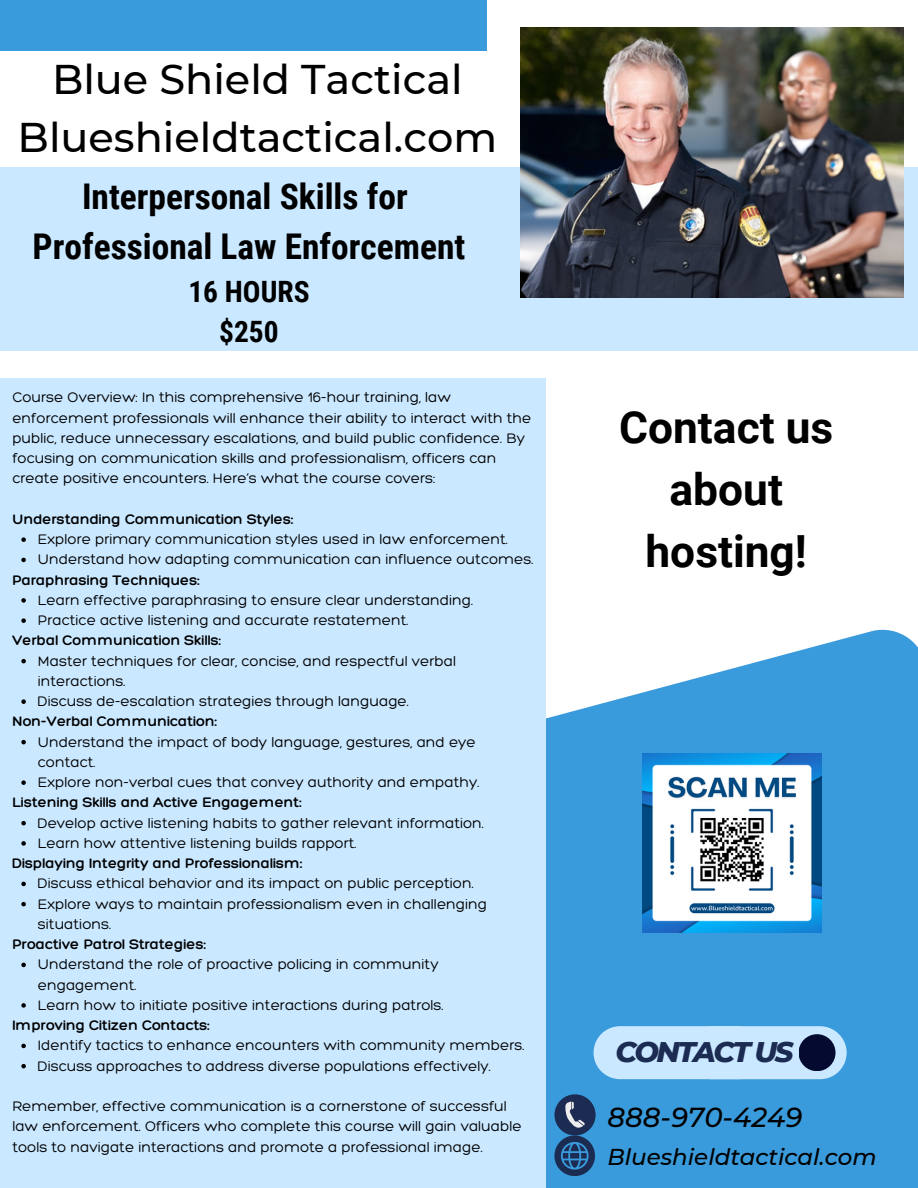
<style>
.page{position:relative;width:918px;height:1188px;background:#fff}
.page>*{position:absolute;margin:0;border:0;box-sizing:border-box;transform-origin:0 0}
.t1{font:700 44.25px/61.8px "Roboto";color:#000;text-align:center}
.t2{font:500 41.4px/57.3px "Montserrat";color:#000;text-align:center}
.t3{font:700 35.4px/49.5px "Roboto Condensed";color:#000;text-align:center}
.t4{font:700 29.4px/40.5px "Roboto Condensed";color:#000;text-align:center}
.t5{font:italic 800 28.95px "Montserrat";letter-spacing:-.085em;color:#1c2b52}
.t6{font:italic 500 27.45px "Montserrat";color:#000}
.t7{font:italic 500 22.95px "Montserrat";color:#000}
.t8{font:300 15px/20.2px "Hero";color:#000}
.t9{font:300 15px "Hero";color:#000}
</style>
<div class="page">
<div style="left:0;top:167px;width:918px;height:184px;background:#cae8ff"></div>
<svg style="left:545px;top:630px;width:373px;height:558px;background:#4ca4df"></svg>
<div style="left:0;top:378px;width:545px;height:810px;background:#cae8ff"></div>
<div style="left:0;top:0;width:487px;height:51px;background:#3a9bdc"></div>
<div style="left:594px;top:1026px;width:253px;height:53px;background:#cae8ff"></div>
<div style="left:799px;top:1034px;width:37px;height:37px;background:#050a30;border-radius:50%"></div>
<div style="left:554px;top:1094px;width:42px;height:42px;background:#1c2b52;border-radius:50%"></div>
<svg style="left:565px;top:1102px;width:19px;height:26px"></svg>
<svg style="left:554px;top:1136px;width:41px;height:40px;background:#285889"></svg>
<img style="left:521px;top:27px;width:382px;height:270px">
<img style="left:642px;top:754px;width:179px;height:179px">
<svg style="left:21px;top:537px;width:5px;height:5px"></svg>
<svg style="left:21px;top:558px;width:5px;height:4px"></svg>
<svg style="left:21px;top:598px;width:5px;height:5px"></svg>
<svg style="left:21px;top:618px;width:5px;height:5px"></svg>
<svg style="left:21px;top:659px;width:5px;height:4px"></svg>
<svg style="left:21px;top:699px;width:5px;height:5px"></svg>
<svg style="left:21px;top:740px;width:5px;height:4px"></svg>
<svg style="left:21px;top:780px;width:5px;height:5px"></svg>
<svg style="left:21px;top:821px;width:5px;height:4px"></svg>
<svg style="left:21px;top:841px;width:5px;height:5px"></svg>
<svg style="left:21px;top:882px;width:5px;height:4px"></svg>
<svg style="left:21px;top:902px;width:5px;height:4px"></svg>
<svg style="left:21px;top:963px;width:5px;height:4px"></svg>
<svg style="left:21px;top:1003px;width:5px;height:5px"></svg>
<svg style="left:21px;top:1044px;width:5px;height:4px"></svg>
<svg style="left:21px;top:1064px;width:5px;height:4px"></svg>
<h2 class="t2" style="left:18px;top:51px;width:481px">Blue Shield Tactical<br>Blueshieldtactical.com</h2>
<p class="t3" style="left:33px;top:173px;width:434px">Interpersonal Skills for<br>Professional Law Enforcement</p>
<p class="t4" style="left:188px;top:271px;width:123px">16 HOURS $250</p>
<p class="t8" style="left:12px;top:387px;width:521px">Course Overview: In this comprehensive 16-hour training, law enforcement professionals will enhance their ability to interact with the public, reduce unnecessary escalations, and build public confidence. By focusing on communication skills and professionalism, officers can create positive encounters. Here’s what the course covers:</p>
<p class="t9" style="left:12px;top:510px;width:283px">Understanding Communication Styles:</p>
<p class="t8" style="left:38px;top:529px;width:472px">Explore primary communication styles used in law enforcement.</p>
<p class="t8" style="left:38px;top:549px;width:497px">Understand how adapting communication can influence outcomes.</p>
<p class="t9" style="left:12px;top:570px;width:189px">Paraphrasing Techniques:</p>
<p class="t8" style="left:38px;top:590px;width:437px">Learn effective paraphrasing to ensure clear understanding.</p>
<p class="t8" style="left:38px;top:610px;width:372px">Practice active listening and accurate restatement.</p>
<p class="t9" style="left:12px;top:631px;width:210px">Verbal Communication Skills:</p>
<p class="t8" style="left:38px;top:650px;width:420px">Master techniques for clear, concise, and respectful verbal interactions.</p>
<p class="t8" style="left:38px;top:691px;width:373px">Discuss de-escalation strategies through language.</p>
<p class="t9" style="left:12px;top:712px;width:206px">Non-Verbal Communication:</p>
<p class="t8" style="left:38px;top:731px;width:440px">Understand the impact of body language, gestures, and eye contact.</p>
<p class="t8" style="left:38px;top:772px;width:443px">Explore non-verbal cues that convey authority and empathy.</p>
<p class="t9" style="left:12px;top:793px;width:291px">Listening Skills and Active Engagement:</p>
<p class="t8" style="left:38px;top:812px;width:448px">Develop active listening habits to gather relevant information.</p>
<p class="t8" style="left:38px;top:833px;width:320px">Learn how attentive listening builds rapport.</p>
<p class="t9" style="left:12px;top:854px;width:292px">Displaying Integrity and Professionalism:</p>
<p class="t8" style="left:38px;top:873px;width:437px">Discuss ethical behavior and its impact on public perception.</p>
<p class="t8" style="left:38px;top:893px;width:451px">Explore ways to maintain professionalism even in challenging situations.</p>
<p class="t9" style="left:12px;top:935px;width:195px">Proactive Patrol Strategies:</p>
<p class="t8" style="left:38px;top:954px;width:402px">Understand the role of proactive policing in community engagement.</p>
<h1 class="t8" style="left:38px;top:995px;width:407px">Learn how to initiate positive interactions during patrols.</h1>
<p class="t9" style="left:12px;top:1016px;width:199px">Improving Citizen Contacts:</p>
<p class="t8" style="left:38px;top:1035px;width:488px">Identify tactics to enhance encounters with community members.</p>
<h3 class="t8" style="left:38px;top:1055px;width:455px">Discuss approaches to address diverse populations effectively.</h3>
<p class="t8" style="left:12px;top:1096px;width:511px">Remember, effective communication is a cornerstone of successful law enforcement. Officers who complete this course will gain valuable tools to navigate interactions and promote a professional image.</p>
<p class="t1" style="left:619px;top:397px;width:216px">Contact us about hosting!</p>
<p class="t5" style="left:615px;top:1034px;width:180px">CONTACT US</p>
<p class="t6" style="left:608px;top:1100px;width:196px">888-970-4249</p>
<p class="t7" style="left:608px;top:1143px;width:271px">Blueshieldtactical.com</p>
</div>
